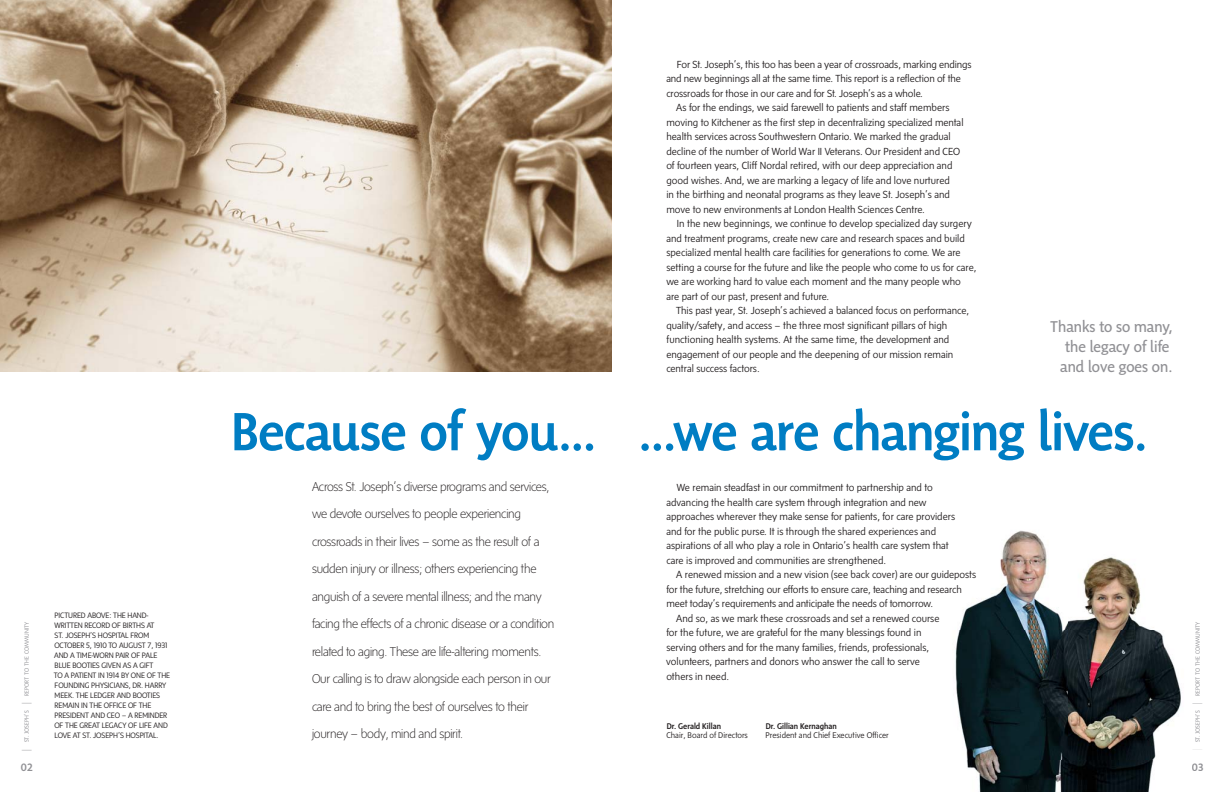
<style>
.page{position:relative;width:1224px;height:792px;background:#fff}
.page>*{position:absolute;margin:0;border:0;box-sizing:border-box;transform-origin:0 0}
.t1{font:500 55px "Sensibility";letter-spacing:-.015em;color:#007dc3}
.t2{font:16px/20px "Sensibility";color:#919195;text-align:right}
.t3{font:200 13px/27.5px "Sense";letter-spacing:-.02em;color:#231f20}
.t4{font:500 11px "Sensibility";color:#919195}
.t5{font:300 10.5px/14.5px "Sense";color:#231f20}
.t6{font:300 8.5px "Sense";color:#231f20}
.t7{font:500 8.5px "Sense";color:#231f20}
.t8{font:300 8px/10px "Sense";letter-spacing:-.01em;color:#231f20}
.t9{font:300 6.2px "Sensibility";letter-spacing:.02em;color:#919195}
.s1{font-size:11.8px}
</style>
<div class="page">
<img style="left:0;top:0;width:612px;height:372px">
<img style="left:955px;top:530px;width:226px;height:262px">
<img style="left:955px;top:571px;width:21px;height:9px">
<img style="left:955px;top:585px;width:7px;height:10px">
<p class="t9" style="left:24px;top:751px;width:131px;rotate:-90deg"><span class="s1">|</span> ST. JOSEPH’S <span class="s1">|</span> REPORT TO THE COMMUNITY</p>
<p class="t4" style="left:21px;top:762px;width:14px">02</p>
<p class="t8" style="left:54px;top:611px;width:118px">PICTURED ABOVE: THE HAND-<br>WRITTEN RECORD OF BIRTHS AT<br>ST. JOSEPH’S HOSPITAL FROM<br>OCTOBER 5, 1910 TO AUGUST 7, 1931<br>AND A TIME-WORN PAIR OF PALE<br>BLUE BOOTIES GIVEN AS A GIFT<br>TO A PATIENT IN 1914 BY ONE OF THE<br>FOUNDING PHYSICIANS, DR. HARRY<br>MEEK. THE LEDGER AND BOOTIES<br>REMAIN IN THE OFFICE OF THE<br>PRESIDENT AND CEO – A REMINDER<br>OF THE GREAT LEGACY OF LIFE AND<br>LOVE AT ST. JOSEPH’S HOSPITAL.</p>
<h1 class="t1" style="left:231px;top:405px;width:367px">Because of you...</h1>
<p class="t3" style="left:312px;top:473px;width:244px">Across St. Joseph’s diverse programs and services, we devote ourselves to people experiencing crossroads in their lives – some as the result of a sudden injury or illness; others experiencing the anguish of a severe mental illness; and the many facing the effects of a chronic disease or a condition related to aging. These are life-altering moments.<br>Our calling is to draw alongside each person in our care and to bring the best of ourselves to their journey – body, mind and spirit.</p>
<p class="t5" style="left:677px;top:57px;width:296px">For St. Joseph’s, this too has been a year of crossroads, marking endings</p>
<p class="t5" style="left:666px;top:72px;width:296px">and new beginnings all at the same time. This report is a reflection of the</p>
<p class="t5" style="left:666px;top:86px;width:258px">crossroads for those in our care and for St. Joseph’s as a whole.</p>
<p class="t5" style="left:676px;top:101px;width:275px">As for the endings, we said farewell to patients and staff members</p>
<p class="t5" style="left:666px;top:115px;width:299px">moving to Kitchener as the first step in decentralizing specialized mental</p>
<p class="t5" style="left:666px;top:130px;width:286px">health services across Southwestern Ontario. We marked the gradual</p>
<p class="t5" style="left:666px;top:144px;width:295px">decline of the number of World War II Veterans. Our President and CEO</p>
<p class="t5" style="left:666px;top:159px;width:288px">of fourteen years, Cliff Nordal retired, with our deep appreciation and</p>
<p class="t5" style="left:666px;top:173px;width:285px">good wishes. And, we are marking a legacy of life and love nurtured</p>
<p class="t5" style="left:666px;top:188px;width:285px">in the birthing and neonatal programs as they leave St. Joseph’s and</p>
<p class="t5" style="left:666px;top:202px;width:260px">move to new environments at London Health Sciences Centre.</p>
<p class="t5" style="left:677px;top:217px;width:296px">In the new beginnings, we continue to develop specialized day surgery</p>
<p class="t5" style="left:666px;top:231px;width:300px">and treatment programs, create new care and research spaces and build</p>
<p class="t5" style="left:666px;top:246px;width:296px">specialized mental health care facilities for generations to come. We are</p>
<p class="t5" style="left:666px;top:260px;width:312px">setting a course for the future and like the people who come to us for care,</p>
<p class="t5" style="left:666px;top:275px;width:296px">we are working hard to value each moment and the many people who</p>
<p class="t5" style="left:666px;top:289px;width:164px">are part of our past, present and future.</p>
<p class="t5" style="left:676px;top:304px;width:295px">This past year, St. Joseph’s achieved a balanced focus on performance,</p>
<p class="t5" style="left:666px;top:318px;width:282px">quality/safety, and access – the three most significant pillars of high</p>
<p class="t5" style="left:667px;top:333px;width:284px">functioning health systems. At the same time, the development and</p>
<p class="t5" style="left:666px;top:347px;width:289px">engagement of our people and the deepening of our mission remain</p>
<p class="t5" style="left:666px;top:362px;width:95px">central success factors.</p>
<h2 class="t2" style="left:1050px;top:317px;width:124px">Thanks to so many, the legacy of life and love goes on.</h2>
<h1 class="t1" style="left:638px;top:405px;width:511px">...we are changing lives.</h1>
<p class="t5" style="left:666px;top:481px;width:290px;text-indent:11px">We remain steadfast in our commitment to partnership and to advancing the health care system through integration and new approaches wherever they make sense for patients, for care providers and for the public purse. It is through the shared experiences and aspirations of all who play a role in Ontario’s health care system that care is improved and communities are strengthened.</p>
<p class="t5" style="left:676px;top:568px;width:301px">A renewed mission and a new vision (see back cover) are our guideposts</p>
<p class="t5" style="left:667px;top:583px;width:297px">for the future, stretching our efforts to ensure care, teaching and research</p>
<p class="t5" style="left:666px;top:597px;width:268px">meet today’s requirements and anticipate the needs of tomorrow.</p>
<p class="t5" style="left:676px;top:612px;width:265px">And so, as we mark these crossroads and set a renewed course</p>
<p class="t5" style="left:667px;top:626px;width:256px">for the future, we are grateful for the many blessings found in</p>
<p class="t5" style="left:666px;top:641px;width:264px">serving others and for the many families, friends, professionals,</p>
<p class="t5" style="left:666px;top:655px;width:255px">volunteers, partners and donors who answer the call to serve</p>
<p class="t5" style="left:666px;top:670px;width:64px">others in need.</p>
<p class="t7" style="left:667px;top:721px;width:56px">Dr. Gerald Killan</p>
<p class="t6" style="left:666px;top:731px;width:83px">Chair, Board of Directors</p>
<p class="t7" style="left:766px;top:721px;width:73px">Dr. Gillian Kernaghan</p>
<p class="t6" style="left:766px;top:731px;width:125px">President and Chief Executive Officer</p>
<p class="t9" style="left:1195px;top:751px;width:131px;rotate:-90deg"><span class="s1">|</span> ST. JOSEPH’S <span class="s1">|</span> REPORT TO THE COMMUNITY</p>
<p class="t4" style="left:1192px;top:762px;width:13px">03</p>
</div>
